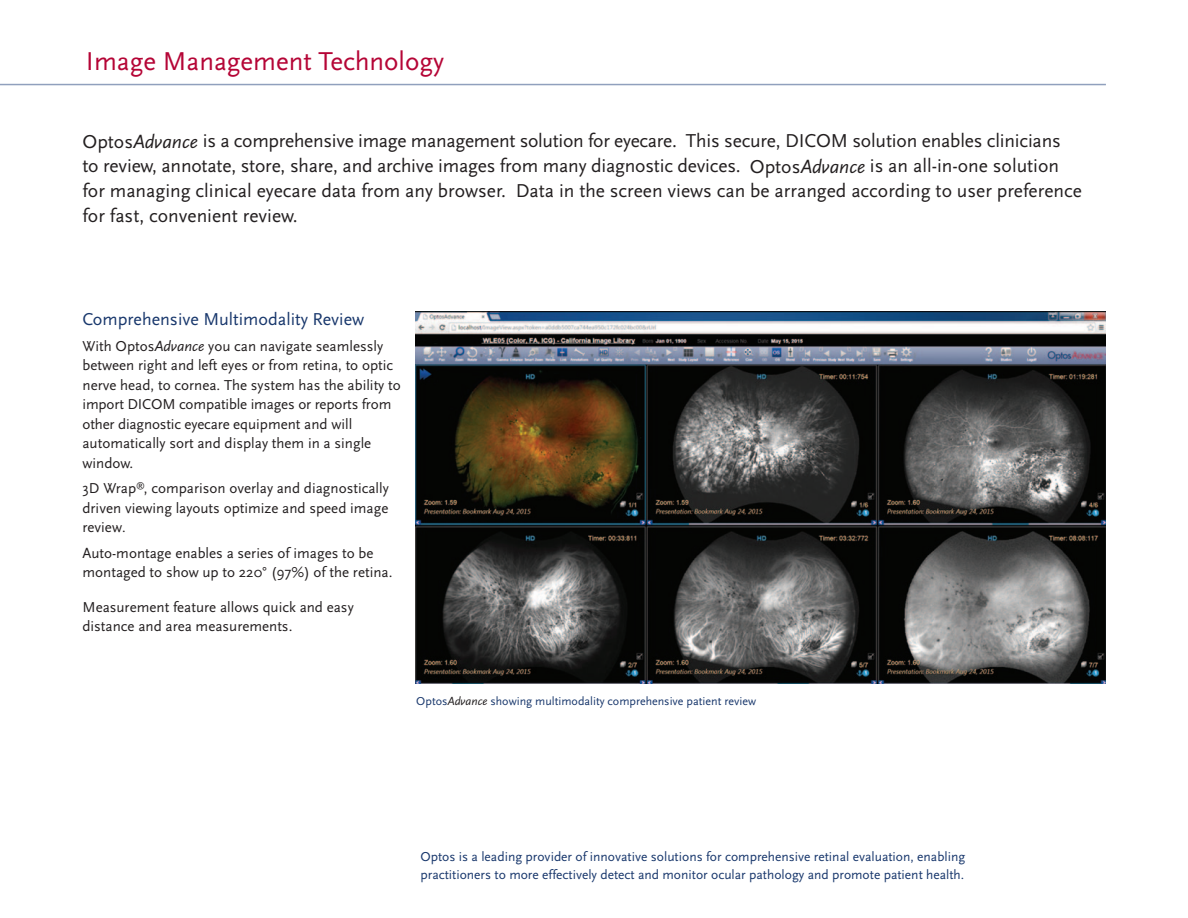
<style>
.page{position:relative;width:1188px;height:918px;background:#fff}
.page>*{position:absolute;margin:0;border:0;box-sizing:border-box;transform-origin:0 0}
.t1{font:27px "Scala Sans OT";color:#b50536}
.t2{font:19.5px/25.2px "Scala Sans OT";letter-spacing:-.01em;color:#231f20}
.t3{font:18px "Scala Sans OT";color:#18376c}
.t4{font:15px/19.5px "Scala Sans OT";color:#231f20}
.t5{font:13.5px/18px "Scala Sans OT";color:#18376c}
.t6{font:12px "Scala Sans OT";color:#18376c}
.s1{font-style:italic}
.s2{font-size:14.25px}
.s3{font-style:italic;color:#231f20}
</style>
<div class="page">
<img style="left:416px;top:311px;width:689px;height:373px">
<hr style="left:0;top:84px;width:1106px;height:1px;background:#90a0bd">
<h1 class="t1" style="left:86px;top:50px;width:360px">Image Management Technology</h1>
<p class="t2" style="left:82px;top:130px;width:1001px">Optos<span class="s1">Advance</span> is a comprehensive image management solution for eyecare. This secure, DICOM solution enables clinicians to review, annotate, store, share, and archive images from many diagnostic devices. Optos<span class="s1">Advance</span> is an all-in-one solution for managing clinical eyecare data from any browser. Data in the screen views can be arranged according to user preference for fast, convenient review.</p>
<p class="t3" style="left:82px;top:312px;width:283px">Comprehensive Multimodality Review</p>
<p class="t4" style="left:82px;top:337px;width:320px">With Optos<span class="s1">Advance</span> you can navigate seamlessly between right and left eyes or from retina, to optic nerve head, to cornea. The system has the ability to import DICOM compatible images or reports from other diagnostic eyecare equipment and will automatically sort and display them in a single window.</p>
<p class="t4" style="left:82px;top:480px;width:308px;text-align:justify">3D Wrap<sup>®</sup>, comparison overlay and diagnostically driven viewing layouts optimize and speed image review<span class="s2">.</span></p>
<p class="t4" style="left:82px;top:544px;width:311px">Auto-montage enables a series of images to be montaged to show up to 220° (97%) of the retina.</p>
<p class="t4" style="left:82px;top:598px;width:273px">Measurement feature allows quick and easy distance and area measurements.</p>
<p class="t6" style="left:416px;top:697px;width:341px">Optos<span class="s3">Advance</span> showing multimodality comprehensive patient review</p>
<p class="t5" style="left:420px;top:849px;width:546px">Optos is a leading provider of innovative solutions for comprehensive retinal evaluation, enabling practitioners to more effectively detect and monitor ocular pathology and promote patient health.</p>
</div>
